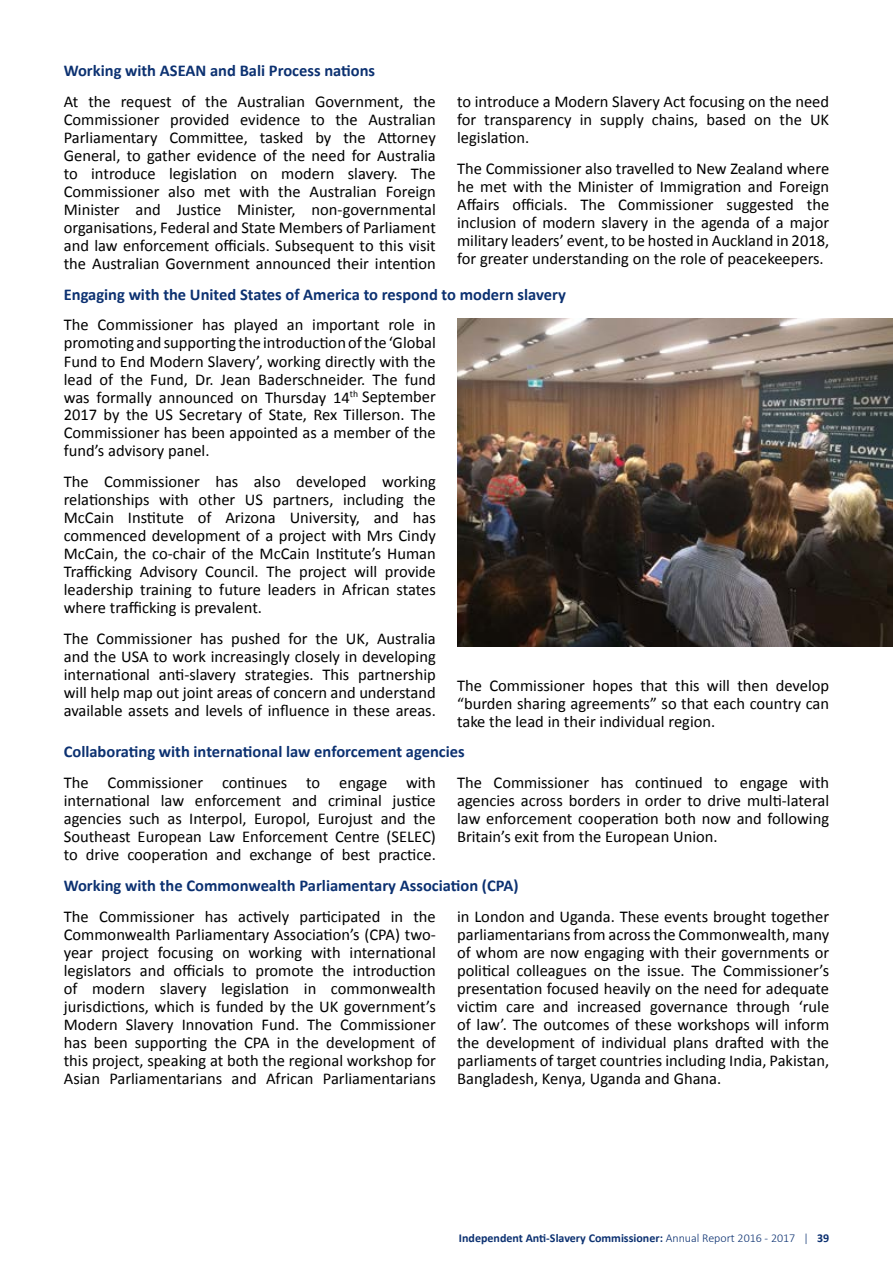
<style>
.page{position:relative;width:893px;height:1263px;background:#fff}
.page>*{position:absolute;margin:0;border:0;box-sizing:border-box;transform-origin:0 0}
.t1{font:16.5px/18px "Calibri";color:#000;text-align:justify}
.t2{font:700 16.5px "Calibri";color:#0c3171}
.t3{font:700 12px "Calibri";color:#0c3171}
.s1{font-weight:300}
</style>
<div class="page">
<img style="left:457px;top:319px;width:436px;height:327px">
<p class="t2" style="left:64px;top:60px;width:313px">Working with ASEAN and Bali Process nations</p>
<p class="t1" style="left:64px;top:92px;width:374px">At the request of the Australian Government, the Commissioner provided evidence to the Australian Parliamentary Committee, tasked by the Attorney General, to gather evidence of the need for Australia to introduce legislation on modern slavery. The Commissioner also met with the Australian Foreign Minister and Justice Minister, non-governmental organisations, Federal and State Members of Parliament and law enforcement officials. Subsequent to this visit the Australian Government announced their intention</p>
<p class="t1" style="left:457px;top:93px;width:374px">to introduce a Modern Slavery Act focusing on the need for transparency in supply chains, based on the UK legislation.</p>
<p class="t1" style="left:457px;top:159px;width:374px">The Commissioner also travelled to New Zealand where he met with the Minister of Immigration and Foreign Affairs officials. The Commissioner suggested the inclusion of modern slavery in the agenda of a major military leaders’ event, to be hosted in Auckland in 2018, for greater understanding on the role of peacekeepers.</p>
<p class="t2" style="left:64px;top:284px;width:504px">Engaging with the United States of America to respond to modern slavery</p>
<p class="t1" style="left:64px;top:316px;width:374px">The Commissioner has played an important role in promoting and supporting the introduction of the ‘Global Fund to End Modern Slavery’, working directly with the lead of the Fund, Dr. Jean Baderschneider. The fund was formally announced on Thursday 14<sup>th</sup> September 2017 by the US Secretary of State, Rex Tillerson. The Commissioner has been appointed as a member of the fund’s advisory panel.</p>
<p class="t1" style="left:64px;top:473px;width:374px">The Commissioner has also developed working relationships with other US partners, including the McCain Institute of Arizona University, and has commenced development of a project with Mrs Cindy McCain, the co-chair of the McCain Institute’s Human Trafficking Advisory Council. The project will provide leadership training to future leaders in African states where trafficking is prevalent.</p>
<p class="t1" style="left:64px;top:630px;width:374px">The Commissioner has pushed for the UK, Australia and the USA to work increasingly closely in developing international anti-slavery strategies. This partnership will help map out joint areas of concern and understand available assets and levels of influence in these areas.</p>
<p class="t1" style="left:457px;top:676px;width:374px">The Commissioner hopes that this will then develop “burden sharing agreements” so that each country can take the lead in their individual region.</p>
<p class="t2" style="left:64px;top:741px;width:402px">Collaborating with international law enforcement agencies</p>
<p class="t1" style="left:64px;top:774px;width:374px">The Commissioner continues to engage with international law enforcement and criminal justice agencies such as Interpol, Europol, Eurojust and the Southeast European Law Enforcement Centre (SELEC) to drive cooperation and exchange of best practice.</p>
<p class="t1" style="left:457px;top:774px;width:374px">The Commissioner has continued to engage with agencies across borders in order to drive multi-lateral law enforcement cooperation both now and following Britain’s exit from the European Union.</p>
<p class="t2" style="left:64px;top:875px;width:456px">Working with the Commonwealth Parliamentary Association (CPA)</p>
<p class="t1" style="left:64px;top:907px;width:374px">The Commissioner has actively participated in the Commonwealth Parliamentary Association’s (CPA) two&shy;year project focusing on working with international legislators and officials to promote the introduction of modern slavery legislation in commonwealth jurisdictions, which is funded by the UK government’s Modern Slavery Innovation Fund. The Commissioner has been supporting the CPA in the development of this project, speaking at both the regional workshop for Asian Parliamentarians and African Parliamentarians</p>
<p class="t1" style="left:457px;top:907px;width:374px">in London and Uganda. These events brought together parliamentarians from across the Commonwealth, many of whom are now engaging with their governments or political colleagues on the issue. The Commissioner’s presentation focused heavily on the need for adequate victim care and increased governance through ‘rule of law’. The outcomes of these workshops will inform the development of individual plans drafted with the parliaments of target countries including India, Pakistan, Bangladesh, Kenya, Uganda and Ghana.</p>
<p class="t3" style="left:459px;top:1230px;width:372px">Independent Anti-Slavery Commissioner: <span class="s1">Annual Report 2016 - 2017 |</span> 39</p>
</div>
